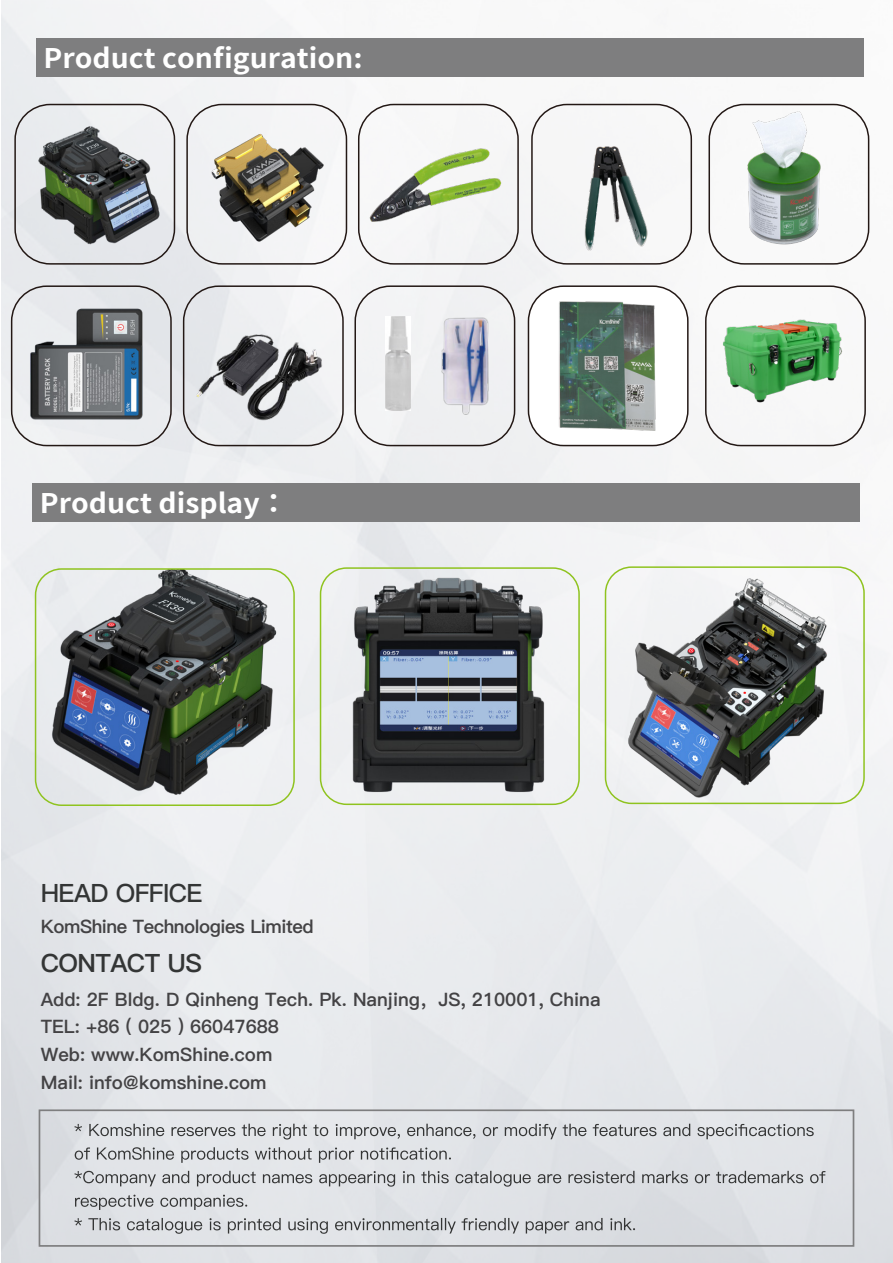
<style>
.page{position:relative;width:893px;height:1263px;background:#fff}
.page>*{position:absolute;margin:0;border:0;box-sizing:border-box;transform-origin:0 0}
.t1{font:700 27px "Noto Sans CJK";color:#fff;scale:1.05 1}
.t2{font:25.2px "Ping Fang SC Bold";letter-spacing:-.025em;color:#333535}
.t3{font:25.2px "Ping Fang SC Heavy";letter-spacing:-.025em;color:#333535}
.t4{font:18.45px/27.8px "Ping Fang SC Heavy";color:#434244}
.t5{font:18.45px "Ping Fang SC Heavy";letter-spacing:-.025em;color:#434244}
</style>
<div class="page">
<img style="left:1px;top:1px;width:892px;height:1262px">
<div style="left:32px;top:483px;width:828px;height:39px;background:#7e7e7f"></div>
<div style="left:36px;top:38px;width:828px;height:39px;background:#7e7e7f"></div>
<img style="left:36px;top:569px;width:258px;height:236px">
<div style="left:35px;top:568px;width:260px;height:238px;border:2px solid #8fc31f;border-radius:26px"></div>
<img style="left:321px;top:568px;width:258px;height:236px">
<div style="left:320px;top:567px;width:260px;height:238px;border:2px solid #8fc31f;border-radius:26px"></div>
<img style="left:605px;top:567px;width:259px;height:236px">
<div style="left:605px;top:566px;width:260px;height:238px;border:2px solid #8fc31f;border-radius:26px"></div>
<img style="left:15px;top:114px;width:159px;height:140px">
<div style="left:14px;top:104px;width:161px;height:161px;border:2px solid #231815;border-radius:35px"></div>
<img style="left:187px;top:109px;width:159px;height:151px">
<div style="left:186px;top:104px;width:161px;height:161px;border:2px solid #231815;border-radius:35px"></div>
<img style="left:359px;top:105px;width:156px;height:159px">
<div style="left:358px;top:104px;width:161px;height:161px;border:2px solid #231815;border-radius:35px"></div>
<img style="left:532px;top:105px;width:159px;height:159px">
<div style="left:531px;top:104px;width:161px;height:161px;border:2px solid #231815;border-radius:35px"></div>
<img style="left:709px;top:105px;width:160px;height:159px">
<div style="left:708px;top:104px;width:161px;height:161px;border:2px solid #231815;border-radius:35px"></div>
<img style="left:12px;top:292px;width:159px;height:148px">
<div style="left:11px;top:285px;width:161px;height:161px;border:2px solid #231815;border-radius:35px"></div>
<img style="left:184px;top:286px;width:159px;height:160px">
<div style="left:183px;top:285px;width:161px;height:161px;border:2px solid #231815;border-radius:35px"></div>
<img style="left:373px;top:286px;width:142px;height:160px">
<img style="left:385px;top:316px;width:26px;height:94px">
<div style="left:354px;top:285px;width:161px;height:161px;border:2px solid #231815;border-radius:35px"></div>
<div style="left:528px;top:286px;width:160px;height:160px;background:#fff;border-radius:35px"></div>
<div style="left:528px;top:285px;width:161px;height:161px;border:2px solid #231815;border-radius:35px"></div>
<img style="left:706px;top:286px;width:159px;height:128px">
<div style="left:705px;top:285px;width:161px;height:161px;border:2px solid #231815;border-radius:35px"></div>
<img style="left:542px;top:293px;width:140px;height:146px">
<svg style="left:74px;top:1124px;width:740px;height:15px"></svg>
<svg style="left:75px;top:1147px;width:376px;height:16px"></svg>
<svg style="left:74px;top:1171px;width:751px;height:15px"></svg>
<svg style="left:75px;top:1195px;width:172px;height:15px"></svg>
<svg style="left:74px;top:1218px;width:561px;height:16px"></svg>
<div style="left:39px;top:1109px;width:815px;height:138px;border:2px solid #7e7e7f"></div>
<h1 class="t1" style="left:44px;top:43px;width:305px">Product configuration:</h1>
<h1 class="t1" style="left:40px;top:487px;width:238px">Product display：</h1>
<h2 class="t2" style="left:41px;top:878px;width:164px">HEAD OFFICE</h2>
<p class="t5" style="left:41px;top:915px;width:274px">KomShine Technologies Limited</p>
<h2 class="t3" style="left:41px;top:948px;width:163px">CONTACT US</h2>
<p class="t4" style="left:41px;top:986px;width:561px">Add: 2F Bldg. D Qinheng Tech. Pk. Nanjing，JS, 210001, China TEL: +86 ( 025 ) 66047688<br>Web: www.KomShine.com<br>Mail: info@komshine.com</p>
</div>
